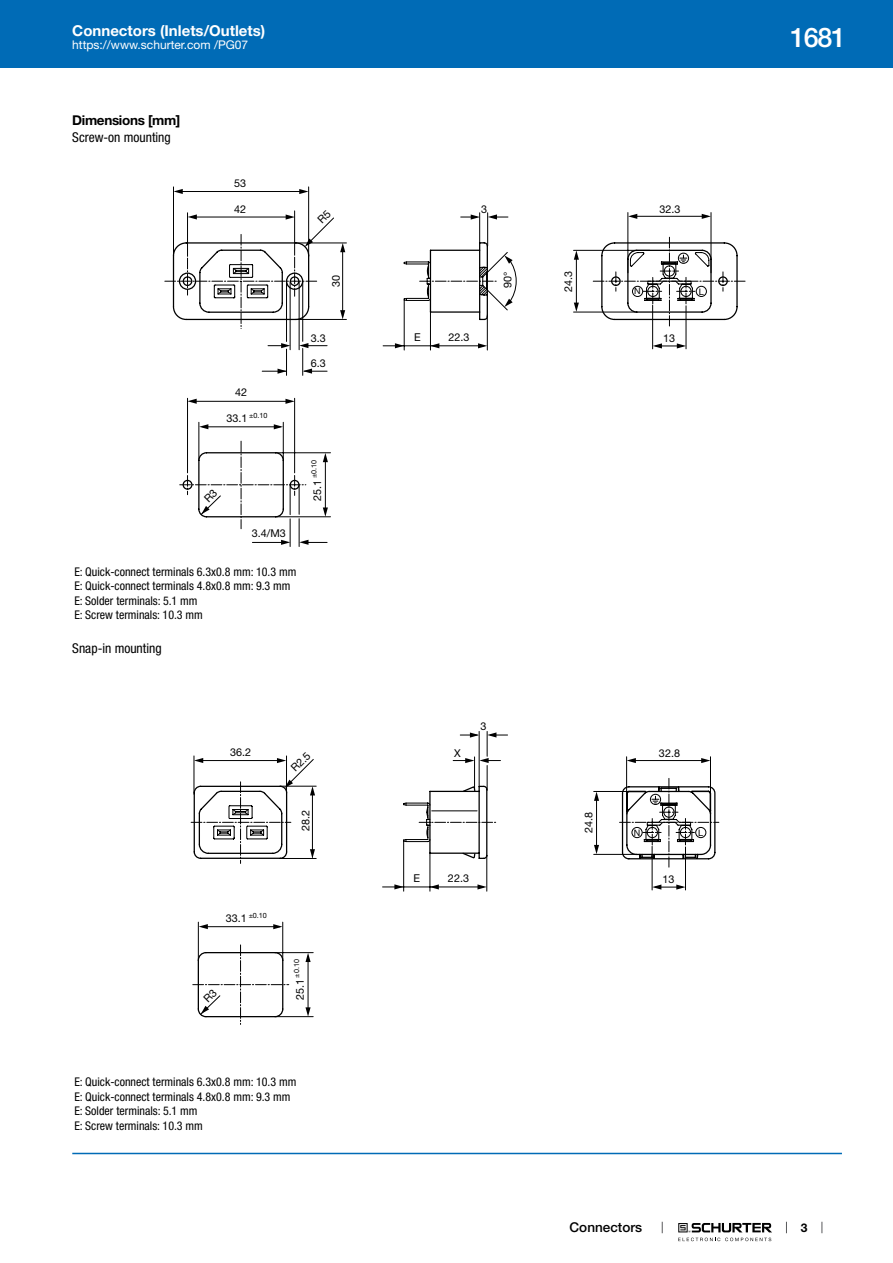
<style>
.page{position:relative;width:893px;height:1263px;background:#fff}
.page>*{position:absolute;margin:0;border:0;box-sizing:border-box;transform-origin:0 0}
.t1{font:500 27px "Helvetica Neue LT";color:#fff}
.t2{font:700 15px "Helvetica Neue LT";color:#fff}
.t3{font:condensed 13.5px "Helvetica Neue LT";color:#000}
.t4{font:700 13.5px "Helvetica Neue LT";letter-spacing:-.025em;color:#000}
.t5{font:500 13.5px "Helvetica Neue LT";color:#000}
.t6{font:condensed 12px/14.4px "Helvetica Neue LT";color:#000}
.t7{font:12px "Helvetica Neue LT";color:#fff}
.t8{font:700 12px "Helvetica Neue LT";color:#000}
.t9{font:10.8px "Helvetica Neue LT";color:#000}
.t10{font:9px "Helvetica Neue LT";color:#000}
.t11{font:7.2px "Helvetica Neue LT";color:#000}
.s1{font-size:10.8px}
</style>
<div class="page">
<svg style="left:678px;top:1223px;width:94px;height:18px"></svg>
<div style="left:0;top:0;width:893px;height:68px;background:#006bb6"></div>
<svg style="left:173px;top:186px;width:538px;height:361px"></svg>
<svg style="left:340px;top:243px;width:5px;height:9px"></svg>
<svg style="left:340px;top:310px;width:5px;height:9px"></svg>
<svg style="left:286px;top:214px;width:9px;height:6px"></svg>
<svg style="left:188px;top:214px;width:9px;height:6px"></svg>
<svg style="left:299px;top:189px;width:9px;height:5px"></svg>
<svg style="left:174px;top:189px;width:9px;height:5px"></svg>
<svg style="left:471px;top:214px;width:9px;height:6px"></svg>
<svg style="left:488px;top:214px;width:9px;height:6px"></svg>
<svg style="left:281px;top:343px;width:9px;height:5px"></svg>
<svg style="left:299px;top:343px;width:9px;height:5px"></svg>
<svg style="left:278px;top:369px;width:9px;height:5px"></svg>
<svg style="left:303px;top:368px;width:9px;height:6px"></svg>
<svg style="left:165px;top:234px;width:153px;height:95px"></svg>
<svg style="left:478px;top:343px;width:9px;height:5px"></svg>
<svg style="left:395px;top:343px;width:9px;height:5px"></svg>
<svg style="left:430px;top:343px;width:9px;height:5px"></svg>
<svg style="left:677px;top:343px;width:9px;height:5px"></svg>
<svg style="left:653px;top:343px;width:9px;height:5px"></svg>
<svg style="left:504px;top:299px;width:9px;height:8px"></svg>
<svg style="left:504px;top:255px;width:9px;height:9px"></svg>
<svg style="left:702px;top:214px;width:9px;height:5px"></svg>
<svg style="left:628px;top:214px;width:9px;height:5px"></svg>
<svg style="left:574px;top:303px;width:5px;height:9px"></svg>
<svg style="left:574px;top:250px;width:5px;height:10px"></svg>
<svg style="left:274px;top:424px;width:9px;height:5px"></svg>
<svg style="left:199px;top:424px;width:9px;height:5px"></svg>
<svg style="left:285px;top:399px;width:10px;height:5px"></svg>
<svg style="left:187px;top:399px;width:10px;height:5px"></svg>
<svg style="left:323px;top:507px;width:5px;height:10px"></svg>
<svg style="left:323px;top:453px;width:5px;height:9px"></svg>
<svg style="left:281px;top:540px;width:9px;height:5px"></svg>
<svg style="left:299px;top:540px;width:9px;height:5px"></svg>
<svg style="left:593px;top:237px;width:152px;height:89px"></svg>
<svg style="left:194px;top:731px;width:517px;height:286px"></svg>
<svg style="left:277px;top:758px;width:9px;height:5px"></svg>
<svg style="left:194px;top:758px;width:9px;height:5px"></svg>
<svg style="left:465px;top:758px;width:24px;height:5px"></svg>
<svg style="left:470px;top:732px;width:9px;height:6px"></svg>
<svg style="left:487px;top:732px;width:9px;height:5px"></svg>
<svg style="left:477px;top:884px;width:10px;height:5px"></svg>
<svg style="left:394px;top:884px;width:10px;height:5px"></svg>
<svg style="left:430px;top:884px;width:9px;height:5px"></svg>
<svg style="left:676px;top:884px;width:9px;height:6px"></svg>
<svg style="left:652px;top:884px;width:9px;height:6px"></svg>
<svg style="left:701px;top:758px;width:9px;height:5px"></svg>
<svg style="left:627px;top:758px;width:9px;height:5px"></svg>
<svg style="left:191px;top:778px;width:528px;height:89px"></svg>
<svg style="left:273px;top:924px;width:9px;height:5px"></svg>
<svg style="left:199px;top:924px;width:9px;height:5px"></svg>
<svg style="left:305px;top:1007px;width:6px;height:9px"></svg>
<svg style="left:305px;top:953px;width:6px;height:9px"></svg>
<hr style="left:72px;top:1153px;width:770px;height:1px;background:#006bb6">
<svg style="left:317px;top:210px;width:14px;height:14px"></svg>
<svg style="left:180px;top:441px;width:126px;height:88px"></svg>
<svg style="left:193px;top:945px;width:96px;height:79px"></svg>
<p class="t2" style="left:72px;top:21px;width:195px">Connectors (Inlets/Outlets)</p>
<p class="t7" style="left:72px;top:38px;width:178px">https://www.schurter.com /PG07</p>
<p class="t4" style="left:72px;top:112px;width:110px">Dimensions [mm]</p>
<p class="t3" style="left:72px;top:130px;width:100px">Screw-on mounting</p>
<p class="t9" style="left:234px;top:177px;width:14px">53</p>
<p class="t9" style="left:234px;top:202px;width:14px">42</p>
<p class="t9" style="left:481px;top:202px;width:8px">3</p>
<p class="t9" style="left:329px;top:287px;width:14px;rotate:-90deg">30</p>
<p class="t9" style="left:501px;top:288px;width:18px;rotate:-90deg">90°</p>
<p class="t9" style="left:562px;top:292px;width:23px;rotate:-90deg">24.3</p>
<p class="t9" style="left:659px;top:202px;width:23px">32.3</p>
<p class="t10" style="left:634px;top:286px;width:8px">N</p>
<p class="t10" style="left:699px;top:286px;width:7px">L</p>
<p class="t9" style="left:235px;top:386px;width:14px">42</p>
<p class="t11" style="left:226px;top:411px;width:43px"><span class="s1">33.1</span> ±0.10</p>
<p class="t9" style="left:252px;top:527px;width:36px">3.4/M3</p>
<p class="t9" style="left:311px;top:332px;width:17px">3.3</p>
<p class="t9" style="left:311px;top:357px;width:17px">6.3</p>
<p class="t11" style="left:310px;top:501px;width:43px;rotate:-90deg"><span class="s1">25.1</span> ±0.10</p>
<p class="t9" style="left:414px;top:331px;width:8px">E</p>
<p class="t9" style="left:448px;top:331px;width:23px">22.3</p>
<p class="t9" style="left:663px;top:332px;width:14px">13</p>
<p class="t6" style="left:74px;top:564px;width:223px">E: Quick-connect terminals 6.3x0.8 mm: 10.3 mm E: Quick-connect terminals 4.8x0.8 mm: 9.3 mm E: Solder terminals: 5.1 mm<br>E: Screw terminals: 10.3 mm</p>
<p class="t3" style="left:72px;top:640px;width:91px">Snap-in mounting</p>
<p class="t9" style="left:230px;top:746px;width:23px">36.2</p>
<p class="t9" style="left:288px;top:765px;width:24px;rotate:-45deg">R2.5</p>
<p class="t9" style="left:299px;top:831px;width:23px;rotate:-90deg">28.2</p>
<p class="t11" style="left:226px;top:911px;width:43px"><span class="s1">33.1</span> ±0.10</p>
<p class="t11" style="left:292px;top:1000px;width:43px;rotate:-90deg"><span class="s1">25.1</span> ±0.10</p>
<p class="t6" style="left:74px;top:1075px;width:223px">E: Quick-connect terminals 6.3x0.8 mm: 10.3 mm E: Quick-connect terminals 4.8x0.8 mm: 9.3 mm E: Solder terminals: 5.1 mm<br>E: Screw terminals: 10.3 mm</p>
<p class="t9" style="left:454px;top:747px;width:8px">X</p>
<p class="t9" style="left:481px;top:720px;width:8px">3</p>
<p class="t9" style="left:582px;top:833px;width:23px;rotate:-90deg">24.8</p>
<p class="t9" style="left:659px;top:747px;width:23px">32.8</p>
<p class="t10" style="left:634px;top:827px;width:8px">N</p>
<p class="t10" style="left:698px;top:827px;width:7px">L</p>
<p class="t9" style="left:413px;top:872px;width:8px">E</p>
<p class="t9" style="left:448px;top:872px;width:23px">22.3</p>
<p class="t9" style="left:662px;top:873px;width:14px">13</p>
<p class="t5" style="left:570px;top:1219px;width:74px">Connectors</p>
<h1 class="t1" style="left:790px;top:21px;width:57px">1681</h1>
<p class="t8" style="left:801px;top:1220px;width:8px">3</p>
</div>
